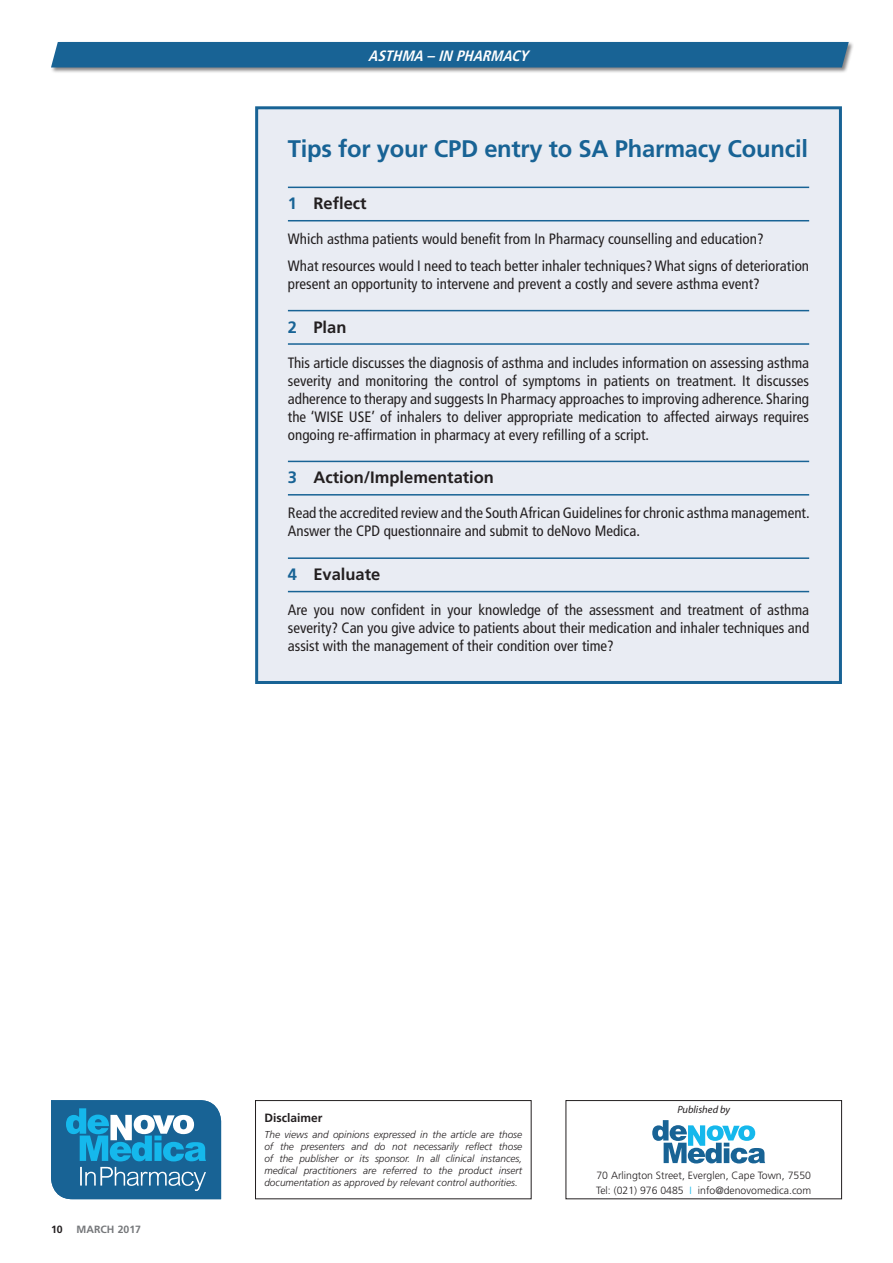
<style>
.page{position:relative;width:893px;height:1263px;background:#fff}
.page>*{position:absolute;margin:0;border:0;box-sizing:border-box;transform-origin:0 0}
.t1{font:700 24px "Frutiger LT Std";letter-spacing:-.01em;color:#186395}
.t2{font:700 16.5px "Frutiger LT Std";color:#231f20}
.t3{font:condensed 15px/18px "Frutiger LT Std";color:#231f20}
.t4{font:italic 700 condensed 15px "Frutiger LT Std";color:#fff}
.t5{font:700 12px "Frutiger LT Std";color:#231f20}
.t6{font:300 10.5px/15px "Frutiger LT Std";color:#231f20}
.t7{font:italic 10.5px "Myriad Pro";color:#231f20}
.t8{font:700 10.5px "Frutiger LT Std";color:#76787b}
.t9{font:700 10.5px "Frutiger LT Std";color:#231f20}
.t10{font:italic 300 10.05px/12px "Frutiger LT Std";color:#231f20;text-align:justify}
.s1{color:#186395}
.s2{color:#15b8ec}
</style>
<div class="page">
<div style="left:50px;top:41px;width:804px;height:32px;background:#231f20;opacity:.55"></div>
<div style="left:51px;top:42px;width:798px;height:25px;background:#186395"></div>
<div style="left:255px;top:1100px;width:276px;height:99px;border:1px solid #231f20"></div>
<div style="left:566px;top:1100px;width:276px;height:99px;border:1px solid #231f20"></div>
<svg style="left:652px;top:1120px;width:113px;height:43px"></svg>
<svg style="left:51px;top:1100px;width:170px;height:99px;background:#3282ae"></svg>
<div style="left:257px;top:108px;width:583px;height:574px;background:#e9ecf3"></div>
<hr style="left:288px;top:187px;width:521px;height:1px;background:#186395">
<hr style="left:288px;top:220px;width:521px;height:1px;background:#186395">
<hr style="left:288px;top:310px;width:521px;height:1px;background:#186395">
<hr style="left:288px;top:343px;width:521px;height:2px;background:#186395">
<hr style="left:288px;top:461px;width:521px;height:1px;background:#186395">
<hr style="left:288px;top:494px;width:521px;height:1px;background:#186395">
<hr style="left:288px;top:557px;width:521px;height:2px;background:#186395">
<hr style="left:288px;top:591px;width:521px;height:1px;background:#186395">
<div style="left:255px;top:106px;width:587px;height:578px;border:3px solid #186395"></div>
<p class="t4" style="left:368px;top:47px;width:166px">ASTHMA –IN PHARMACY</p>
<h1 class="t1" style="left:288px;top:135px;width:522px">Tips for your CPD entry to SA Pharmacy Council</h1>
<p class="t2" style="left:288px;top:194px;width:80px"><span class="s1">1</span> Reflect</p>
<p class="t3" style="left:288px;top:226px;width:523px;line-height:26.5px">Which asthma patients would benefit from In Pharmacy counselling and education?<br>What resources would I need to teach better inhaler techniques? What signs of deterioration</p>
<p class="t3" style="left:288px;top:275px;width:473px">present an opportunity to intervene and prevent a costly and severe asthma event?</p>
<p class="t2" style="left:288px;top:317px;width:60px"><span class="s1">2</span> Plan</p>
<p class="t3" style="left:288px;top:354px;width:523px;text-align:justify">This article discusses the diagnosis of asthma and includes information on assessing asthma severity and monitoring the control of symptoms in patients on treatment. It discusses adherence to therapy and suggests In Pharmacy approaches to improving adherence. Sharing the ‘WISE USE’ of inhalers to deliver appropriate medication to affected airways requires ongoing re-affirmation in pharmacy at every refilling of a script.</p>
<p class="t2" style="left:288px;top:468px;width:208px"><span class="s1">3</span> Action/Implementation</p>
<p class="t3" style="left:288px;top:504px;width:523px">Read the accredited review and the South African Guidelines for chronic asthma management.<br>Answer the CPD questionnaire and submit to deNovo Medica.</p>
<p class="t2" style="left:288px;top:565px;width:94px"><span class="s1">4</span> Evaluate</p>
<p class="t3" style="left:288px;top:601px;width:523px;text-align:justify">Are you now confident in your knowledge of the assessment and treatment of asthma severity? Can you give advice to patients about their medication and inhaler techniques and assist with the management of their condition over time?</p>
<p class="t9" style="left:51px;top:1223px;width:13px">10</p>
<p class="t8" style="left:77px;top:1223px;width:66px">march 2017</p>
<p class="t5" style="left:264px;top:1111px;width:60px">Disclaimer</p>
<p class="t10" style="left:264px;top:1129px;width:259px">The views and opinions expressed in the article are those of the presenters and do not necessarily reflect those of the publisher or its sponsor. In all clinical instances, medical practitioners are referred to the product insert documentation as approved by relevant control authorities.</p>
<p class="t7" style="left:677px;top:1103px;width:54px">Published by</p>
<p class="t6" style="left:596px;top:1168px;width:216px">70 Arlington Street, Everglen, Cape Town, 7550<br>Tel: (021) 976 0485 <span class="s2">I</span> info@denovomedica.com</p>
</div>
